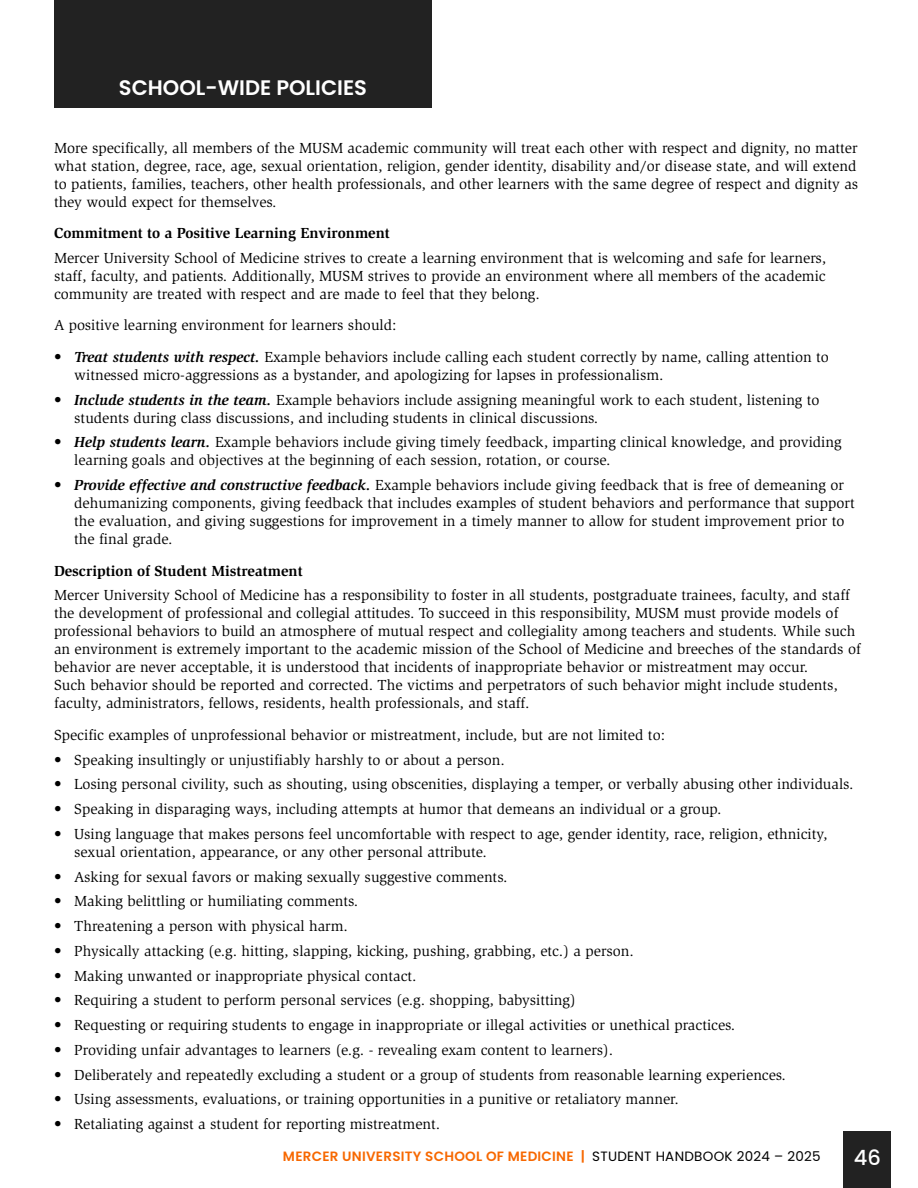
<style>
.page{position:relative;width:918px;height:1188px;background:#fff}
.page>*{position:absolute;margin:0;border:0;box-sizing:border-box;transform-origin:0 0}
.t1{font:600 21px "Poppins";color:#fff}
.t2{font:500 21px "Poppins";color:#fff}
.t3{font:15px/18px "Slimbach Std";color:#000}
.t4{font:700 15px "Slimbach Std";color:#000}
.t5{font:600 13.5px "Poppins";letter-spacing:.02em;color:#f76800}
.s1{font-weight:700;font-style:italic}
.s2{font-weight:400;color:#000}
</style>
<div class="page">
<div style="left:844px;top:1132px;width:47px;height:56px;background:#222"></div>
<div style="left:54px;top:0;width:378px;height:108px;background:#222"></div>
<h1 class="t1" style="left:119px;top:75px;width:250px">SCHOOL-WIDE POLICIES</h1>
<p class="t3" style="left:54px;top:139px;width:806px;text-align:justify">More specifically, all members of the MUSM academic community will treat each other with respect and dignity, no matter what station, degree, race, age, sexual orientation, religion, gender identity, disability and/or disease state, and will extend to patients, families, teachers, other health professionals, and other learners with the same degree of respect and dignity as they would expect for themselves.</p>
<p class="t4" style="left:54px;top:224px;width:337px">Commitment to a Positive Learning Environment</p>
<p class="t3" style="left:54px;top:249px;width:774px;text-align:justify">Mercer University School of Medicine strives to create a learning environment that is welcoming and safe for learners, staff, faculty, and patients. Additionally, MUSM strives to provide an environment where all members of the academic community are treated with respect and are made to feel that they belong.</p>
<p class="t3" style="left:54px;top:316px;width:344px">A positive learning environment for learners should:</p>
<p class="t3" style="left:74px;top:348px;width:756px;text-indent:-20px">• <span class="s1">Treat students with respect.</span> Example behaviors include calling each student correctly by name, calling attention to witnessed micro-aggressions as a bystander, and apologizing for lapses in professionalism.</p>
<p class="t3" style="left:74px;top:391px;width:747px;text-indent:-20px">• <span class="s1">Include students in the team.</span> Example behaviors include assigning meaningful work to each student, listening to students during class discussions, and including students in clinical discussions.</p>
<p class="t3" style="left:74px;top:433px;width:769px;text-indent:-20px">• <span class="s1">Help students learn.</span> Example behaviors include giving timely feedback, imparting clinical knowledge, and providing learning goals and objectives at the beginning of each session, rotation, or course.</p>
<p class="t3" style="left:74px;top:476px;width:782px;text-indent:-20px">• <span class="s1">Provide effective and constructive feedback.</span> Example behaviors include giving feedback that is free of demeaning or dehumanizing components, giving feedback that includes examples of student behaviors and performance that support the evaluation, and giving suggestions for improvement in a timely manner to allow for student improvement prior to the final grade.</p>
<p class="t4" style="left:54px;top:562px;width:250px">Description of Student Mistreatment</p>
<p class="t3" style="left:54px;top:586px;width:808px">Mercer University School of Medicine has a responsibility to foster in all students, postgraduate trainees, faculty, and staff the development of professional and collegial attitudes. To succeed in this responsibility, MUSM must provide models of professional behaviors to build an atmosphere of mutual respect and collegiality among teachers and students. While such an environment is extremely important to the academic mission of the School of Medicine and breeches of the standards of behavior are never acceptable, it is understood that incidents of inappropriate behavior or mistreatment may occur.<br>Such behavior should be reported and corrected. The victims and perpetrators of such behavior might include students, faculty, administrators, fellows, residents, health professionals, and staff.</p>
<p class="t3" style="left:54px;top:726px;width:613px">Specific examples of unprofessional behavior or mistreatment, include, but are not limited to:</p>
<p class="t3" style="left:54px;top:751px;width:453px">• Speaking insultingly or unjustifiably harshly to or about a person.</p>
<p class="t3" style="left:54px;top:775px;width:801px">• Losing personal civility, such as shouting, using obscenities, displaying a temper, or verbally abusing other individuals.</p>
<p class="t3" style="left:54px;top:800px;width:669px">• Speaking in disparaging ways, including attempts at humor that demeans an individual or a group.</p>
<p class="t3" style="left:74px;top:825px;width:755px;text-indent:-20px">• Using language that makes persons feel uncomfortable with respect to age, gender identity, race, religion, ethnicity, sexual orientation, appearance, or any other personal attribute.</p>
<p class="t3" style="left:54px;top:868px;width:455px">• Asking for sexual favors or making sexually suggestive comments.</p>
<p class="t3" style="left:54px;top:892px;width:306px">• Making belittling or humiliating comments.</p>
<p class="t3" style="left:54px;top:917px;width:295px">• Threatening a person with physical harm.</p>
<p class="t3" style="left:54px;top:942px;width:581px">• Physically attacking (e.g. hitting, slapping, kicking, pushing, grabbing, etc.) a person.</p>
<p class="t3" style="left:54px;top:967px;width:364px">• Making unwanted or inappropriate physical contact.</p>
<p class="t3" style="left:54px;top:991px;width:523px">• Requiring a student to perform personal services (e.g. shopping, babysitting)</p>
<p class="t3" style="left:54px;top:1016px;width:683px">• Requesting or requiring students to engage in inappropriate or illegal activities or unethical practices.</p>
<p class="t3" style="left:54px;top:1041px;width:561px">• Providing unfair advantages to learners (e.g. - revealing exam content to learners).</p>
<p class="t3" style="left:54px;top:1066px;width:734px">• Deliberately and repeatedly excluding a student or a group of students from reasonable learning experiences.</p>
<p class="t3" style="left:54px;top:1090px;width:626px">• Using assessments, evaluations, or training opportunities in a punitive or retaliatory manner.</p>
<p class="t3" style="left:54px;top:1115px;width:388px">• Retaliating against a student for reporting mistreatment.</p>
<p class="t5" style="left:283px;top:1148px;width:539px">MERCER UNIVERSITY SCHOOL OF MEDICINE | <span class="s2">STUDENT HANDBOOK 2024 – 2025</span></p>
<h1 class="t2" style="left:854px;top:1146px;width:29px">46</h1>
</div>
